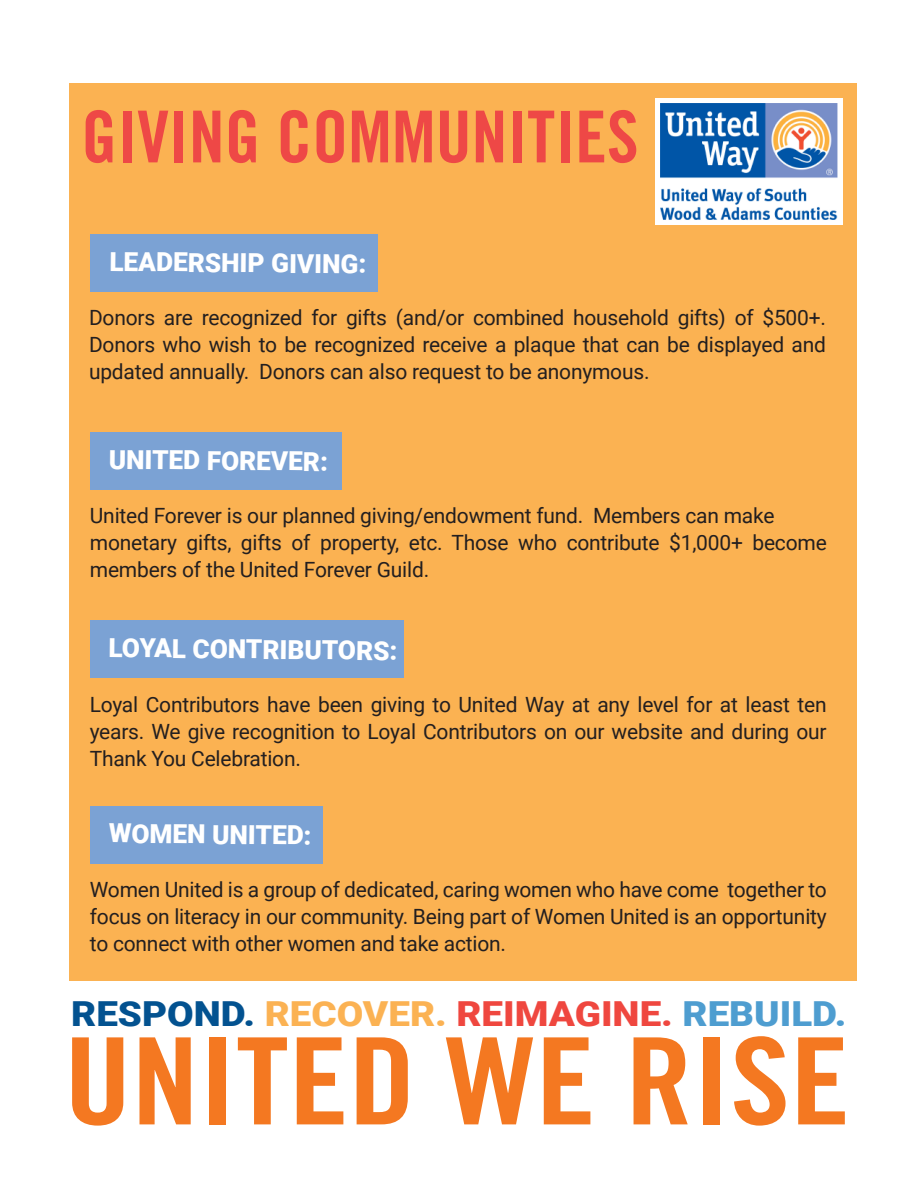
<style>
.page{position:relative;width:918px;height:1188px;background:#fff}
.page>*{position:absolute;margin:0;border:0;box-sizing:border-box;transform-origin:0 0}
.t1{font:120.6px "Trade Gothic Bold Cond Twenty";color:#f47821;scale:1.12 1}
.t2{font:71.7px "Trade Gothic Bold Cond Twenty";color:#ee4846}
.t3{font:900 34.5px "Roboto";color:#ef473f;scale:1.12 1}
.t4{font:900 26.25px "Roboto";color:#fff}
.t5{font:21px/27px "Roboto";letter-spacing:-.01em;color:#231f20;text-align:justify}
.s1{color:#035290}
.s2{color:#fbb253}
.s3{color:#4e9dd0}
</style>
<div class="page">
<div style="left:69px;top:83px;width:788px;height:898px;background:#fbb252"></div>
<img style="left:655px;top:98px;width:187px;height:127px">
<div style="left:91px;top:234px;width:287px;height:57px;background:#7ba2d4"></div>
<div style="left:90px;top:432px;width:251px;height:57px;background:#7ba2d4"></div>
<div style="left:90px;top:620px;width:313px;height:58px;background:#7ba2d4"></div>
<div style="left:90px;top:806px;width:232px;height:57px;background:#7ba2d4"></div>
<h2 class="t2" style="left:81px;top:93px;width:559px">GIVING COMMUNITIES</h2>
<p class="t4" style="left:110px;top:242px;width:258px;rotate:1deg">LEADERSHIP GIVING:</p>
<p class="t5" style="left:89px;top:304px;width:739px">Donors are recognized for gifts (and/or combined household gifts) of $500+.<br>Donors who wish to be recognized receive a plaque that can be displayed and updated annually. Donors can also request to be anonymous.</p>
<p class="t4" style="left:109px;top:440px;width:221px;rotate:1deg">UNITED FOREVER:</p>
<p class="t5" style="left:90px;top:501px;width:738px;text-align:left">United Forever is our planned giving/endowment fund. Members can make monetary gifts, gifts of property, etc. Those who contribute $1,000+ become members of the United Forever Guild.</p>
<p class="t4" style="left:109px;top:628px;width:290px;rotate:1deg">LOYAL CONTRIBUTORS:</p>
<p class="t5" style="left:90px;top:690px;width:739px">Loyal Contributors have been giving to United Way at any level for at least ten years. We give recognition to Loyal Contributors on our website and during our Thank You Celebration.</p>
<p class="t4" style="left:109px;top:814px;width:204px;rotate:1deg">WOMEN UNITED:</p>
<p class="t5" style="left:90px;top:875px;width:738px">Women United is a group of dedicated, caring women who have come together to focus on literacy in our community. Being part of Women United is an opportunity to connect with other women and take action.</p>
<h3 class="t3" style="left:71px;top:990px;width:694px"><span class="s1">RESPOND.</span> <span class="s2">RECOVER.</span> REIMAGINE. <span class="s3">REBUILD.</span></h3>
<h1 class="t1" style="left:64px;top:1008px;width:703px">UNITED WE RISE</h1>
</div>
